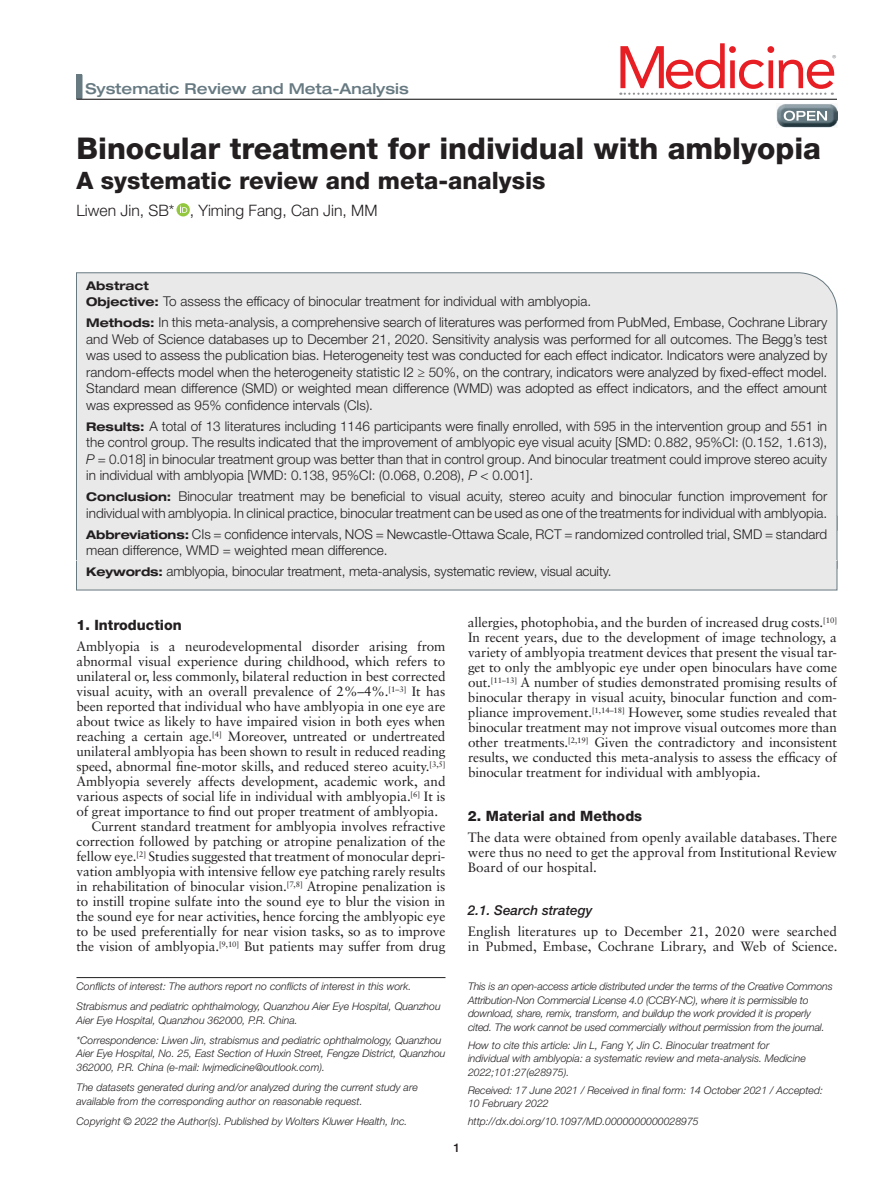
<style>
.page{position:relative;width:891px;height:1188px;background:#fff}
.page>*{position:absolute;margin:0;border:0;box-sizing:border-box;transform-origin:0 0}
.t1{font:59.4px "Avenir";letter-spacing:-.06em;color:#e71e24}
.t2{font:800 30px "Helvetica Neue LT Std";color:#231f20}
.t3{font:800 24px "Helvetica Neue LT Std";color:#231f20}
.t4{font:300 15.75px "Helvetica Neue LT Std";color:#231f20}
.t5{font:500 expanded 15px "Helvetica Neue LT Std";color:#667981}
.t6{font:800 14.25px "Helvetica Neue LT Std";color:#231f20}
.t7{font:13.5px/15px "Sabon LT Std";letter-spacing:-.005em;color:#231f20;text-align:justify}
.t8{font:300 13.5px/16.5px "Helvetica Neue LT Std";color:#231f20}
.t9{font:italic 500 13.5px "Helvetica Neue LT Std";color:#231f20}
.t10{font:700 expanded 12px "Helvetica Neue LT Std";color:#231f20}
.t11{font:500 12px "Helvetica Neue LT Std";color:#231f20}
.t12{font:italic 300 10.5px/13.5px "Helvetica Neue LT Std";color:#231f20}
.t13{font:500 10.35px "Akzidenz Grotesk BE";color:#909295}
.s1{font-weight:700;font-stretch:expanded;font-size:12px}
.s2{font-style:italic}
</style>
<div class="page">
<div style="left:76px;top:74px;width:6px;height:25px;background:#677981"></div>
<hr style="left:76px;top:99px;width:761px;height:1px;background:#231f20">
<img style="left:776px;top:104px;width:61px;height:24px">
<svg style="left:784px;top:111px;width:43px;height:10px"></svg>
<svg style="left:620px;top:93px;width:213px;height:2px"></svg>
<div style="left:76px;top:272px;width:762px;height:260px;background:#e9e9e9"></div>
<div style="left:76px;top:516px;width:761px;height:54px;background:#e9e9e9"></div>
<div style="left:76px;top:561px;width:761px;height:29px;background:#e9e9e9"></div>
<svg style="left:176px;top:203px;width:14px;height:13px"></svg>
<svg style="left:180px;top:206px;width:7px;height:7px"></svg>
<hr style="left:76px;top:977px;width:370px;height:1px;background:#231f20">
<p class="t5" style="left:86px;top:80px;width:325px">Systematic Review and Meta-Analysis</p>
<h1 class="t1" style="left:615px;top:33px;width:223px">Medicine</h1>
<p class="t13" style="left:832px;top:52px;width:6px">®</p>
<h2 class="t2" style="left:76px;top:131px;width:746px">Binocular treatment for individual with amblyopia</h2>
<h3 class="t3" style="left:76px;top:167px;width:471px">A systematic review and meta-analysis</h3>
<p class="t4" style="left:76px;top:201px;width:303px">Liwen Jin, SB* , Yiming Fang, Can Jin, MM</p>
<p class="t10" style="left:86px;top:278px;width:64px">Abstract</p>
<p class="t8" style="left:86px;top:291px;width:743px;line-height:21px"><span class="s1">Objective:</span> To assess the efficacy of binocular treatment for individual with amblyopia.<br><span class="s1">Methods:</span> In this meta-analysis, a comprehensive search of literatures was performed from PubMed, Embase, Cochrane Library</p>
<p class="t8" style="left:86px;top:331px;width:743px;text-align:justify">and Web of Science databases up to December 21, 2020. Sensitivity analysis was performed for all outcomes. The Begg’s test was used to assess the publication bias. Heterogeneity test was conducted for each effect indicator. Indicators were analyzed by random-effects model when the heterogeneity statistic I2 ≥ 50%, on the contrary, indicators were analyzed by fixed-effect model.<br>Standard mean difference (SMD) or weighted mean difference (WMD) was adopted as effect indicators, and the effect amount was expressed as 95% confidence intervals (CIs).</p>
<p class="t8" style="left:86px;top:418px;width:742px;text-align:justify"><span class="s1">Results:</span> A total of 13 literatures including 1146 participants were finally enrolled, with 595 in the intervention group and 551 in the control group. The results indicated that the improvement of amblyopic eye visual acuity [SMD: 0.882, 95%CI: (0.152, 1.613), <span class="s2">P</span> = 0.018] in binocular treatment group was better than that in control group. And binocular treatment could improve stereo acuity in individual with amblyopia [WMD: 0.138, 95%CI: (0.068, 0.208), <span class="s2">P</span> &lt; 0.001].</p>
<p class="t8" style="left:86px;top:488px;width:743px"><span class="s1">Conclusion:</span> Binocular treatment may be beneficial to visual acuity, stereo acuity and binocular function improvement for individual with amblyopia. In clinical practice, binocular treatment can be used as one of the treatments for individual with amblyopia.</p>
<p class="t8" style="left:86px;top:526px;width:743px"><span class="s1">Abbreviations:</span> CIs = confidence intervals, NOS = Newcastle-Ottawa Scale, RCT = randomized controlled trial, SMD = standard mean difference, WMD = weighted mean difference.</p>
<p class="t8" style="left:86px;top:563px;width:527px"><span class="s1">Keywords:</span> amblyopia, binocular treatment, meta-analysis, systematic review, visual acuity.</p>
<p class="t6" style="left:76px;top:617px;width:107px">1. Introduction</p>
<p class="t7" style="left:76px;top:639px;width:371px">Amblyopia is a neurodevelopmental disorder arising from</p>
<p class="t7" style="left:76px;top:654px;width:370px">abnormal visual experience during childhood, which refers to</p>
<p class="t7" style="left:76px;top:669px;width:371px">unilateral or, less commonly, bilateral reduction in best corrected</p>
<p class="t7" style="left:76px;top:684px;width:370px">visual acuity, with an overall prevalence of 2%–4%.<sup>[1–3]</sup> It has</p>
<p class="t7" style="left:76px;top:699px;width:371px">been reported that individual who have amblyopia in one eye are</p>
<p class="t7" style="left:76px;top:714px;width:371px">about twice as likely to have impaired vision in both eyes when</p>
<p class="t7" style="left:76px;top:729px;width:370px">reaching a certain age.<sup>[4]</sup> Moreover, untreated or undertreated</p>
<p class="t7" style="left:76px;top:744px;width:371px">unilateral amblyopia has been shown to result in reduced reading</p>
<p class="t7" style="left:76px;top:759px;width:371px">speed, abnormal fine-motor skills, and reduced stereo acuity.<sup>[3,5]</sup></p>
<p class="t7" style="left:77px;top:774px;width:371px">Amblyopia severely affects development, academic work, and</p>
<p class="t7" style="left:77px;top:789px;width:371px">various aspects of social life in individual with amblyopia.<sup>[6]</sup> It is</p>
<p class="t7" style="left:76px;top:804px;width:363px">of great importance to find out proper treatment of amblyopia.</p>
<p class="t7" style="left:91px;top:819px;width:356px">Current standard treatment for amblyopia involves refractive</p>
<p class="t7" style="left:76px;top:834px;width:370px">correction followed by patching or atropine penalization of the</p>
<p class="t7" style="left:76px;top:849px;width:370px">fellow eye.<sup>[2]</sup> Studies suggested that treatment of monocular depri-</p>
<p class="t7" style="left:76px;top:864px;width:371px">vation amblyopia with intensive fellow eye patching rarely results</p>
<p class="t7" style="left:76px;top:879px;width:371px">in rehabilitation of binocular vision.<sup>[7,8]</sup> Atropine penalization is</p>
<p class="t7" style="left:77px;top:894px;width:370px">to instill tropine sulfate into the sound eye to blur the vision in</p>
<p class="t7" style="left:77px;top:909px;width:370px">the sound eye for near activities, hence forcing the amblyopic eye</p>
<p class="t7" style="left:77px;top:924px;width:371px">to be used preferentially for near vision tasks, so as to improve</p>
<p class="t7" style="left:77px;top:939px;width:370px">the vision of amblyopia.<sup>[9,10]</sup> But patients may suffer from drug</p>
<p class="t7" style="left:468px;top:615px;width:371px">allergies, photophobia, and the burden of increased drug costs.<sup>[10] </sup>In recent years, due to the development of image technology, a variety of amblyopia treatment devices that present the visual tar&shy;get to only the amblyopic eye under open binoculars have come out.<sup>[11–13]</sup> A number of studies demonstrated promising results of binocular therapy in visual acuity, binocular function and com&shy;pliance improvement.<sup>[1,14–18]</sup> However, some studies revealed that binocular treatment may not improve visual outcomes more than other treatments.<sup>[2,19]</sup> Given the contradictory and inconsistent results, we conducted this meta-analysis to assess the efficacy of binocular treatment for individual with amblyopia.</p>
<p class="t6" style="left:468px;top:807px;width:176px">2. Material and Methods</p>
<p class="t7" style="left:468px;top:830px;width:371px">The data were obtained from openly available databases. There were thus no need to get the approval from Institutional Review Board of our hospital.</p>
<p class="t9" style="left:468px;top:903px;width:126px">2.1. Search strategy</p>
<p class="t7" style="left:468px;top:924px;width:371px">English literatures up to December 21, 2020 were searched in Pubmed, Embase, Cochrane Library, and Web of Science.</p>
<p class="t12" style="left:76px;top:976px;width:366px;line-height:20.2px">Conflicts of interest: The authors report no conflicts of interest in this work.<br>Strabismus and pediatric ophthalmology, Quanzhou Aier Eye Hospital, Quanzhou</p>
<p class="t12" style="left:76px;top:1010px;width:367px;line-height:20.2px">Aier Eye Hospital, Quanzhou 362000, P.R. China.<br>*Correspondence: Liwen Jin, strabismus and pediatric ophthalmology, Quanzhou</p>
<p class="t12" style="left:76px;top:1047px;width:370px">Aier Eye Hospital, No. 25, East Section of Huxin Street, Fengze District, Quanzhou<br>362000, P.R. China (e-mail: lwjmedicine@outlook.com).</p>
<p class="t12" style="left:76px;top:1081px;width:343px">The datasets generated during and/or analyzed during the current study are available from the corresponding author on reasonable request.</p>
<p class="t12" style="left:76px;top:1114px;width:333px">Copyright © 2022 the Author(s). Published by Wolters Kluwer Health, Inc.</p>
<p class="t11" style="left:453px;top:1140px;width:8px">1</p>
<p class="t12" style="left:468px;top:979px;width:366px">This is an open-access article distributed under the terms of the Creative Commons Attribution-Non Commercial License 4.0 (CCBY-NC), where it is permissible to download, share, remix, transform, and buildup the work provided it is properly cited. The work cannot be used commercially without permission from the journal.</p>
<p class="t12" style="left:468px;top:1038px;width:339px">How to cite this article: Jin L, Fang Y, Jin C. Binocular treatment for individual with amblyopia: a systematic review and meta-analysis. Medicine<br>2022;101:27(e28975).</p>
<p class="t12" style="left:468px;top:1083px;width:357px">Received: 17 June 2021 / Received in final form: 14 October 2021 / Accepted:<br>10 February 2022</p>
<p class="t12" style="left:468px;top:1114px;width:232px">http://dx.doi.org/10.1097/MD.0000000000028975</p>
</div>
